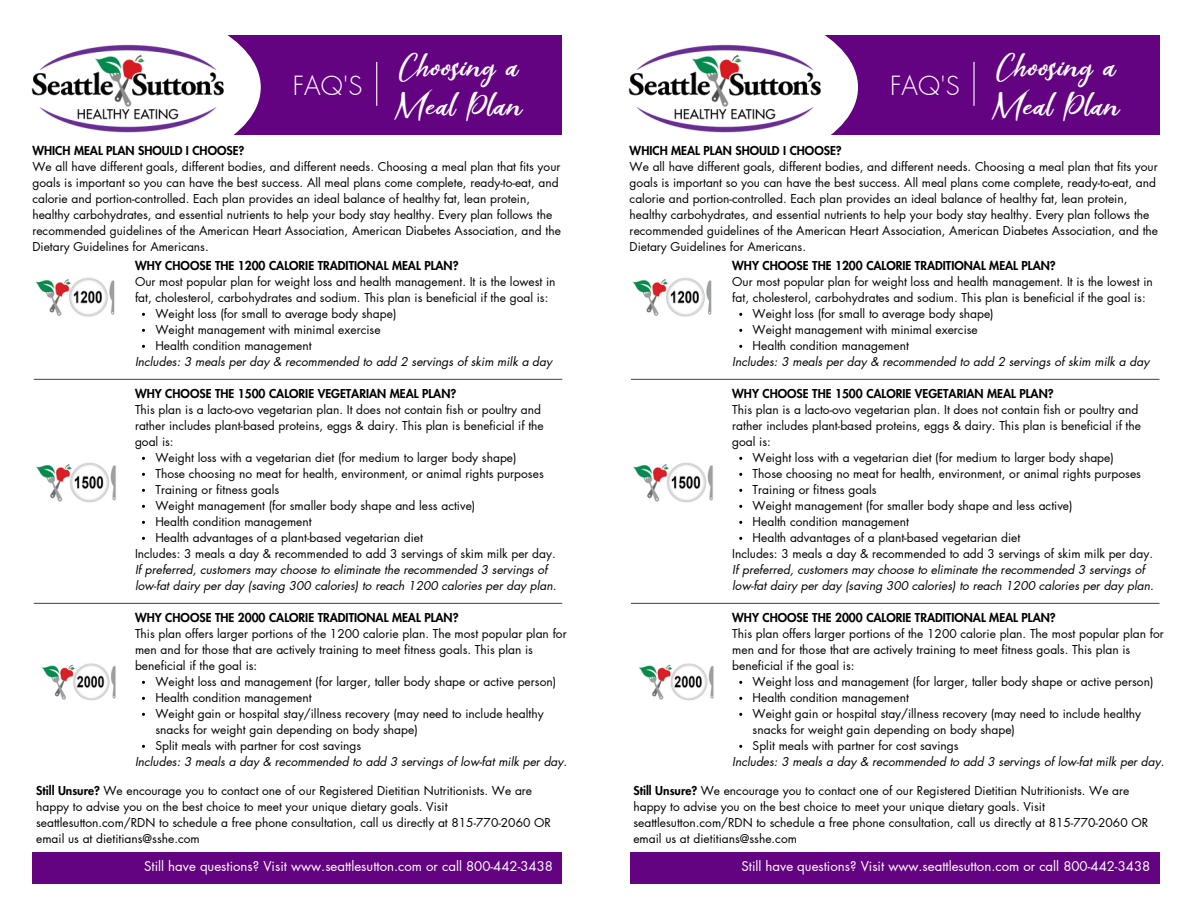
<style>
.page{position:relative;width:1188px;height:918px;background:#fff}
.page>*{position:absolute;margin:0;border:0;box-sizing:border-box;transform-origin:0 0}
.t1{font:38.85px "Scarlet Pen";letter-spacing:.03em;color:#fff}
.t2{font:300 25.8px "Futura LT Pro";color:#fff}
.t3{font:13.2px "Futura LT Pro";color:#fff}
.t4{font:12px/16px "Futura LT Pro";color:#000}
.t5{font:italic 12px/16px "Futura LT Pro";color:#000}
.t6{font:800 12px "Futura LT Pro";color:#000}
.s1{font-weight:800}
</style>
<div class="page">
<div style="left:630px;top:35px;width:530px;height:100px;background:#630381"></div>
<div style="left:523px;top:0;width:335px;height:175px;background:#fff;border-radius:50%"></div>
<img style="left:628px;top:35px;width:204px;height:100px">
<div style="left:32px;top:35px;width:530px;height:100px;background:#630381"></div>
<svg style="left:235px;top:41px;width:26px;height:93px;fill:#fff"></svg>
<img style="left:31px;top:35px;width:204px;height:100px">
<hr style="left:376px;top:62px;width:1px;height:44px;background:#fff">
<hr style="left:973px;top:62px;width:2px;height:44px;background:#fff">
<div style="left:32px;top:852px;width:530px;height:31px;background:#630381"></div>
<div style="left:630px;top:852px;width:530px;height:31px;background:#630381"></div>
<img style="left:35px;top:277px;width:80px;height:40px">
<img style="left:632px;top:277px;width:80px;height:40px">
<hr style="left:34px;top:379px;width:528px;height:1px;background:#545454">
<hr style="left:631px;top:379px;width:529px;height:1px;background:#545454">
<hr style="left:34px;top:603px;width:528px;height:1px;background:#545454">
<hr style="left:631px;top:603px;width:529px;height:1px;background:#545454">
<img style="left:36px;top:462px;width:80px;height:41px">
<img style="left:633px;top:462px;width:80px;height:41px">
<img style="left:42px;top:663px;width:74px;height:38px">
<img style="left:639px;top:663px;width:75px;height:38px">
<p class="t2" style="left:293px;top:74px;width:71px">FAQ'S</p>
<p class="t1" style="left:399px;top:47px;width:121px">Choosing a</p>
<p class="t1" style="left:395px;top:86px;width:128px">Meal Plan</p>
<p class="t6" style="left:32px;top:145px;width:214px">WHICH MEAL PLAN SHOULD I CHOOSE?</p>
<p class="t4" style="left:32px;top:159px;width:530px">We all have different goals, different bodies, and different needs. Choosing a meal plan that fits your goals is important so you can have the best success. All meal plans come complete, ready-to-eat, and calorie and portion-controlled. Each plan provides an ideal balance of healthy fat, lean protein, healthy carbohydrates, and essential nutrients to help your body stay healthy. Every plan follows the recommended guidelines of the American Heart Association, American Diabetes Association, and the Dietary Guidelines for Americans.</p>
<p class="t6" style="left:135px;top:260px;width:325px">WHY CHOOSE THE 1200 CALORIE TRADITIONAL MEAL PLAN?</p>
<p class="t4" style="left:135px;top:274px;width:422px">Our most popular plan for weight loss and health management. It is the lowest in fat, cholesterol, carbohydrates and sodium. This plan is beneficial if the goal is:</p>
<p class="t4" style="left:155px;top:306px;width:243px">Weight loss (for small to average body shape)</p>
<p class="t4" style="left:155px;top:322px;width:227px">Weight management with minimal exercise</p>
<p class="t4" style="left:155px;top:338px;width:158px">Health condition management</p>
<p class="t5" style="left:135px;top:354px;width:419px">Includes: 3 meals per day &amp; recommended to add 2 servings of skim milk a day</p>
<p class="t6" style="left:135px;top:388px;width:323px">WHY CHOOSE THE 1500 CALORIE VEGETARIAN MEAL PLAN?</p>
<p class="t4" style="left:135px;top:402px;width:410px">This plan is a lacto-ovo vegetarian plan. It does not contain fish or poultry and rather includes plant-based proteins, eggs &amp; dairy. This plan is beneficial if the goal is:</p>
<p class="t4" style="left:155px;top:450px;width:363px">Weight loss with a vegetarian diet (for medium to larger body shape)</p>
<p class="t4" style="left:155px;top:466px;width:390px">Those choosing no meat for health, environment, or animal rights purposes</p>
<p class="t4" style="left:155px;top:482px;width:125px">Training or fitness goals</p>
<p class="t4" style="left:155px;top:498px;width:321px">Weight management (for smaller body shape and less active)</p>
<p class="t4" style="left:155px;top:514px;width:158px">Health condition management</p>
<p class="t4" style="left:155px;top:530px;width:269px">Health advantages of a plant-based vegetarian diet</p>
<p class="t4" style="left:135px;top:546px;width:422px">Includes: 3 meals a day &amp; recommended to add 3 servings of skim milk per day.</p>
<p class="t5" style="left:135px;top:562px;width:423px">If preferred, customers may choose to eliminate the recommended 3 servings of low-fat dairy per day (saving 300 calories) to reach 1200 calories per day plan.</p>
<p class="t6" style="left:135px;top:612px;width:325px">WHY CHOOSE THE 2000 CALORIE TRADITIONAL MEAL PLAN?</p>
<p class="t4" style="left:135px;top:626px;width:433px">This plan offers larger portions of the 1200 calorie plan. The most popular plan for men and for those that are actively training to meet fitness goals. This plan is beneficial if the goal is:</p>
<p class="t4" style="left:155px;top:674px;width:402px">Weight loss and management (for larger, taller body shape or active person)</p>
<p class="t4" style="left:155px;top:690px;width:158px">Health condition management</p>
<p class="t4" style="left:155px;top:706px;width:390px">Weight gain or hospital stay/illness recovery (may need to include healthy snacks for weight gain depending on body shape)</p>
<p class="t4" style="left:155px;top:738px;width:207px">Split meals with partner for cost savings</p>
<p class="t5" style="left:135px;top:754px;width:434px">Includes: 3 meals a day &amp; recommended to add 3 servings of low-fat milk per day.</p>
<p class="t2" style="left:890px;top:74px;width:71px">FAQ'S</p>
<p class="t1" style="left:996px;top:47px;width:121px">Choosing a</p>
<p class="t1" style="left:993px;top:86px;width:128px">Meal Plan</p>
<p class="t6" style="left:630px;top:145px;width:214px">WHICH MEAL PLAN SHOULD I CHOOSE?</p>
<p class="t4" style="left:630px;top:159px;width:530px">We all have different goals, different bodies, and different needs. Choosing a meal plan that fits your goals is important so you can have the best success. All meal plans come complete, ready-to-eat, and calorie and portion-controlled. Each plan provides an ideal balance of healthy fat, lean protein, healthy carbohydrates, and essential nutrients to help your body stay healthy. Every plan follows the recommended guidelines of the American Heart Association, American Diabetes Association, and the Dietary Guidelines for Americans.</p>
<p class="t6" style="left:732px;top:260px;width:325px">WHY CHOOSE THE 1200 CALORIE TRADITIONAL MEAL PLAN?</p>
<p class="t4" style="left:732px;top:274px;width:422px">Our most popular plan for weight loss and health management. It is the lowest in fat, cholesterol, carbohydrates and sodium. This plan is beneficial if the goal is:</p>
<p class="t4" style="left:753px;top:306px;width:243px">Weight loss (for small to average body shape)</p>
<p class="t4" style="left:753px;top:322px;width:227px">Weight management with minimal exercise</p>
<p class="t4" style="left:753px;top:338px;width:158px">Health condition management</p>
<p class="t5" style="left:732px;top:354px;width:419px">Includes: 3 meals per day &amp; recommended to add 2 servings of skim milk a day</p>
<p class="t6" style="left:732px;top:388px;width:323px">WHY CHOOSE THE 1500 CALORIE VEGETARIAN MEAL PLAN?</p>
<p class="t4" style="left:732px;top:402px;width:410px">This plan is a lacto-ovo vegetarian plan. It does not contain fish or poultry and rather includes plant-based proteins, eggs &amp; dairy. This plan is beneficial if the goal is:</p>
<p class="t4" style="left:753px;top:450px;width:363px">Weight loss with a vegetarian diet (for medium to larger body shape)</p>
<p class="t4" style="left:753px;top:466px;width:390px">Those choosing no meat for health, environment, or animal rights purposes</p>
<p class="t4" style="left:753px;top:482px;width:125px">Training or fitness goals</p>
<p class="t4" style="left:753px;top:498px;width:321px">Weight management (for smaller body shape and less active)</p>
<p class="t4" style="left:753px;top:514px;width:158px">Health condition management</p>
<p class="t4" style="left:753px;top:530px;width:269px">Health advantages of a plant-based vegetarian diet</p>
<p class="t4" style="left:732px;top:546px;width:422px">Includes: 3 meals a day &amp; recommended to add 3 servings of skim milk per day.</p>
<p class="t5" style="left:732px;top:562px;width:423px">If preferred, customers may choose to eliminate the recommended 3 servings of low-fat dairy per day (saving 300 calories) to reach 1200 calories per day plan.</p>
<p class="t6" style="left:732px;top:612px;width:325px">WHY CHOOSE THE 2000 CALORIE TRADITIONAL MEAL PLAN?</p>
<p class="t4" style="left:732px;top:626px;width:433px">This plan offers larger portions of the 1200 calorie plan. The most popular plan for men and for those that are actively training to meet fitness goals. This plan is beneficial if the goal is:</p>
<p class="t4" style="left:753px;top:674px;width:402px">Weight loss and management (for larger, taller body shape or active person)</p>
<p class="t4" style="left:753px;top:690px;width:158px">Health condition management</p>
<p class="t4" style="left:753px;top:706px;width:390px">Weight gain or hospital stay/illness recovery (may need to include healthy snacks for weight gain depending on body shape)</p>
<p class="t4" style="left:753px;top:738px;width:207px">Split meals with partner for cost savings</p>
<p class="t5" style="left:732px;top:754px;width:434px">Includes: 3 meals a day &amp; recommended to add 3 servings of low-fat milk per day.</p>
<p class="t4" style="left:36px;top:783px;width:516px"><span class="s1">Still Unsure?</span> We encourage you to contact one of our Registered Dietitian Nutritionists. We are happy to advise you on the best choice to meet your unique dietary goals. Visit seattlesutton.com/RDN to schedule a free phone consultation, call us directly at 815-770-2060 OR email us at dietitians@sshe.com</p>
<p class="t4" style="left:633px;top:783px;width:516px"><span class="s1">Still Unsure?</span> We encourage you to contact one of our Registered Dietitian Nutritionists. We are happy to advise you on the best choice to meet your unique dietary goals. Visit seattlesutton.com/RDN to schedule a free phone consultation, call us directly at 815-770-2060 OR email us at dietitians@sshe.com</p>
<p class="t3" style="left:144px;top:860px;width:410px">Still have questions? Visit www.seattlesutton.com or call 800-442-3438</p>
<p class="t3" style="left:741px;top:860px;width:410px">Still have questions? Visit www.seattlesutton.com or call 800-442-3438</p>
</div>
